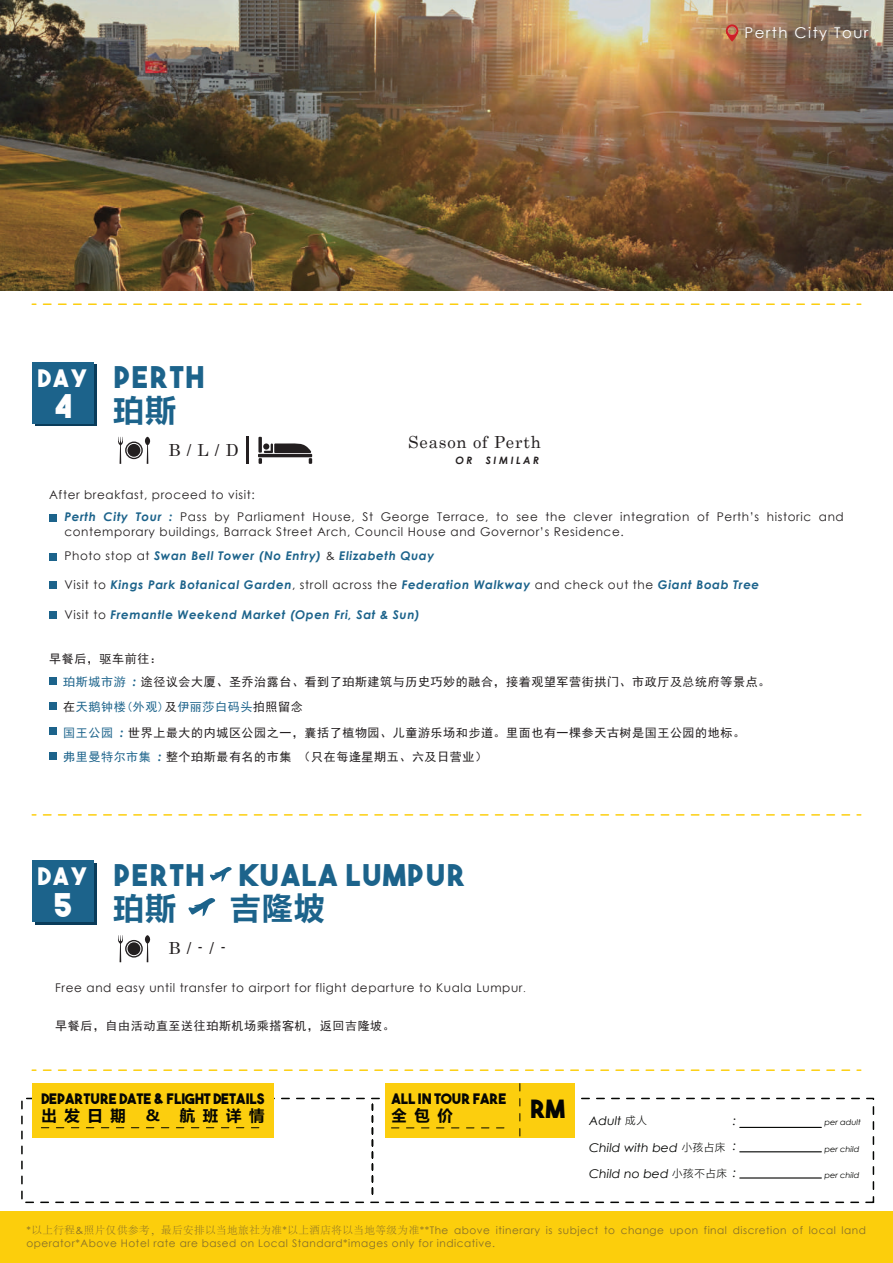
<style>
.page{position:relative;width:893px;height:1263px;background:#fff}
.page>*{position:absolute;margin:0;border:0;box-sizing:border-box;transform-origin:0 0}
.t1{font:32.55px "The Bold Font";color:#fff}
.t2{font:700 30.45px "Microsoft Ya Hei";letter-spacing:.05em;color:#1c638b}
.t3{font:29.85px "The Bold Font";letter-spacing:.05em;color:#1c638b}
.t4{font:25.05px "The Bold Font";color:#040503}
.t5{font:16.65px "Century";letter-spacing:.05em;color:#231f20}
.t6{font:700 15.45px "Microsoft Ya Hei";letter-spacing:.5em;color:#040503}
.t7{font:14.85px "Century Gothic";letter-spacing:.1em;color:#fff}
.t8{font:14.4px "The Bold Font";color:#040503}
.t9{font:12px/22.4px "Century Gothic";letter-spacing:.05em;color:#231f20}
.t10{font:12px/25.2px "Sim Hei";letter-spacing:.05em;color:#231f20}
.t11{font:italic 700 12px "Century Gothic";letter-spacing:.05em;color:#1c638b}
.t12{font:italic 12px/25.8px "Century Gothic";color:#040503;scale:1.05 1}
.t13{font:10.5px/12.6px "Century Gothic";letter-spacing:.05em;color:#866f2a}
.t14{font:300 10.5px "Microsoft Ya Hei";letter-spacing:.05em;color:#040503}
.t15{font:italic 700 10.2px "Century Gothic";letter-spacing:.25em;color:#231f20}
.t16{font:italic 7.95px "Century Gothic";color:#040503;scale:1.05 1}
.s1{font-size:24px;color:#fff}
.s2{font-weight:700;font-style:italic;color:#1c638b}
.s3{font-weight:400;font-style:normal;color:#231f20}
.s4{color:#1c638b}
.s5{font-family:"Century Gothic";font-weight:700;font-style:italic;color:#1c638b}
.s6{font-family:"Adobe Song Std";font-weight:300}
</style>
<div class="page">
<svg style="left:43px;top:303px;width:818px;height:2px"></svg>
<svg style="left:43px;top:814px;width:818px;height:2px"></svg>
<svg style="left:125px;top:441px;width:18px;height:18px"></svg>
<div style="left:127px;top:443px;width:14px;height:14px;background:#231f20;border-radius:50%"></div>
<div style="left:127px;top:443px;width:14px;height:14px;border:1px solid #fff;border-radius:50%"></div>
<svg style="left:145px;top:437px;width:5px;height:27px"></svg>
<svg style="left:118px;top:437px;width:5px;height:27px"></svg>
<hr style="left:247px;top:437px;width:2px;height:27px;background:#231f20">
<hr style="left:258px;top:454px;width:54px;height:3px;background:#231f20">
<svg style="left:258px;top:437px;width:4px;height:16px"></svg>
<svg style="left:259px;top:443px;width:53px;height:21px"></svg>
<div style="left:35px;top:364px;width:62px;height:62px;background:linear-gradient(to right,#0a3c5a,#0a3c5a)"></div>
<div style="left:32px;top:362px;width:62px;height:61px;background:#1c638b"></div>
<div style="left:0;top:1212px;width:893px;height:51px;background:#fcce0c"></div>
<img style="left:0;top:0;width:893px;height:291px">
<svg style="left:726px;top:24px;width:12px;height:18px"></svg>
<svg style="left:43px;top:1069px;width:818px;height:2px"></svg>
<svg style="left:125px;top:940px;width:18px;height:17px"></svg>
<div style="left:127px;top:942px;width:14px;height:14px;background:#231f20;border-radius:50%"></div>
<div style="left:127px;top:942px;width:14px;height:14px;border:1px solid #fff;border-radius:50%"></div>
<svg style="left:145px;top:935px;width:5px;height:27px"></svg>
<svg style="left:118px;top:935px;width:5px;height:27px"></svg>
<div style="left:35px;top:863px;width:62px;height:62px;background:#0a3c5a"></div>
<div style="left:32px;top:860px;width:62px;height:62px;background:#1c638b"></div>
<svg style="left:210px;top:867px;width:22px;height:15px"></svg>
<svg style="left:188px;top:898px;width:27px;height:18px"></svg>
<div style="left:21px;top:1098px;width:853px;height:105px;border:2px dashed #040503"></div>
<div style="left:33px;top:1083px;width:241px;height:55px;background:#fcce0e"></div>
<svg style="left:41px;top:1127px;width:219px;height:1px"></svg>
<div style="left:385px;top:1083px;width:189px;height:55px;background:#fcce0e"></div>
<svg style="left:391px;top:1127px;width:114px;height:1px"></svg>
<svg style="left:519px;top:1083px;width:1px;height:54px"></svg>
<hr style="left:740px;top:1127px;width:81px;height:1px;background:#040503">
<hr style="left:740px;top:1151px;width:81px;height:1px;background:#040503">
<hr style="left:740px;top:1177px;width:81px;height:1px;background:#040503">
<svg style="left:372px;top:1104px;width:1px;height:91px"></svg>
<div style="left:49px;top:514px;width:8px;height:8px;background:#1c638b"></div>
<div style="left:49px;top:553px;width:8px;height:8px;background:#1c638b"></div>
<div style="left:49px;top:677px;width:8px;height:8px;background:#1c638b"></div>
<div style="left:49px;top:703px;width:8px;height:7px;background:#1c638b"></div>
<div style="left:49px;top:728px;width:8px;height:7px;background:#1c638b"></div>
<div style="left:49px;top:581px;width:8px;height:8px;background:#1c638b"></div>
<div style="left:49px;top:612px;width:8px;height:7px;background:#1c638b"></div>
<div style="left:49px;top:752px;width:8px;height:8px;background:#1c638b"></div>
<h3 class="t3" style="left:38px;top:358px;width:168px"><span class="s1">DAY</span> PERTH</h3>
<h2 class="t2" style="left:113px;top:388px;width:64px">珀斯</h2>
<h1 class="t1" style="left:54px;top:386px;width:20px">4</h1>
<h3 class="t5" style="left:168px;top:436px;width:72px">B / L / D</h3>
<h3 class="t5" style="left:408px;top:428px;width:134px">Season of Perth</h3>
<p class="t15" style="left:455px;top:452px;width:19px">OR</p>
<p class="t15" style="left:486px;top:452px;width:55px">SIMILAR</p>
<p class="t7" style="left:744px;top:22px;width:125px">Perth City Tour</p>
<p class="t9" style="left:64px;top:483px;width:781px;text-indent:-15px">After breakfast, proceed to visit:<br><span class="s2">Perth City Tour :</span> Pass by Parliament House, St George Terrace, to see the clever integration of Perth’s historic and</p>
<p class="t9" style="left:64px;top:519px;width:561px;line-height:24.8px">contemporary buildings, Barrack Street Arch, Council House and Governor’s Residence.<br>Photo stop at <span class="s2">Swan Bell Tower (No Entry)</span> &amp; <span class="s2">Elizabeth Quay</span></p>
<p class="t11" style="left:64px;top:575px;width:696px"><span class="s3">Visit to</span> Kings Park Botanical Garden<span class="s3">, stroll across the</span> Federation Walkway <span class="s3">and check out the</span> Giant Boab Tree</p>
<p class="t11" style="left:64px;top:606px;width:357px"><span class="s3">Visit to</span> Fremantle Weekend Market (Open Fri, Sat &amp; Sun)</p>
<p class="t10" style="left:49px;top:646px;width:114px">早餐后，驱车前往：</p>
<p class="t10" style="left:63px;top:669px;width:708px"><span class="s4">珀斯城市游</span> <span class="s5">:</span> 途径议会大厦、圣乔治露台、看到了珀斯建筑与历史巧妙的融合，接着观望军营街拱门、市政厅及总统府等景点。在<span class="s4">天鹅钟楼(外观)</span>及<span class="s4">伊丽莎白码头</span>拍照留念<br><span class="s4">国王公园</span> <span class="s5">:</span> 世界上最大的内城区公园之一，囊括了植物园、儿童游乐场和步道。里面也有一棵参天古树是国王公园的地标。</p>
<p class="t10" style="left:63px;top:744px;width:425px"><span class="s4">弗里曼特尔市集</span> <span class="s5">:</span> 整个珀斯最有名的市集 （只在每逢星期五、六及日营业）</p>
<h3 class="t3" style="left:38px;top:856px;width:429px"><span class="s1">DAY</span> PERTH KUALA LUMPUR</h3>
<h2 class="t2" style="left:113px;top:887px;width:64px">珀斯</h2>
<h2 class="t2" style="left:230px;top:887px;width:96px">吉隆坡</h2>
<h1 class="t1" style="left:54px;top:884px;width:21px">5</h1>
<h3 class="t5" style="left:168px;top:934px;width:59px">B / - / -</h3>
<p class="t9" style="left:55px;top:976px;width:472px">Free and easy until transfer to airport for flight departure to Kuala Lumpur<span class="s6">.</span></p>
<p class="t10" style="left:55px;top:1013px;width:341px">早餐后，自由活动直至送往珀斯机场乘搭客机，返回吉隆坡。</p>
<p class="t8" style="left:41px;top:1090px;width:225px">DEPARTURE DATE &amp; FLIGHT DETAILS</p>
<p class="t6" style="left:41px;top:1104px;width:86px">出发日期</p>
<p class="t6" style="left:146px;top:1104px;width:16px">&amp;</p>
<p class="t6" style="left:180px;top:1104px;width:86px">航班详情</p>
<p class="t14" style="left:625px;top:1113px;width:23px">成人</p>
<p class="t8" style="left:391px;top:1090px;width:116px">ALL IN TOUR FARE</p>
<p class="t6" style="left:391px;top:1104px;width:63px">全包价</p>
<h3 class="t4" style="left:530px;top:1093px;width:36px">RM</h3>
<p class="t12" style="left:589px;top:1107px;width:32px">Adult</p>
<p class="t16" style="left:824px;top:1116px;width:36px">per adult</p>
<p class="t16" style="left:824px;top:1143px;width:35px">per child</p>
<p class="t16" style="left:824px;top:1170px;width:35px">per child</p>
<p class="t12" style="left:733px;top:1107px;width:5px">: :</p>
<p class="t12" style="left:733px;top:1159px;width:5px">:</p>
<p class="t14" style="left:682px;top:1140px;width:45px">小孩占床</p>
<p class="t14" style="left:672px;top:1166px;width:56px">小孩不占床</p>
<p class="t12" style="left:589px;top:1134px;width:86px">Child with bed</p>
<p class="t12" style="left:589px;top:1161px;width:77px">Child no bed</p>
<p class="t13" style="left:26px;top:1224px;width:841px">*<span class="s6">以上行程</span>&amp;<span class="s6">照片仅供参考，最后安排以当地旅社为准</span>*<span class="s6">以上酒店将以当地等级为准</span>**The above itinerary is subject to change upon final discretion of local land operator*Above Hotel rate are based on Local Standard*images only for indicative.</p>
</div>
